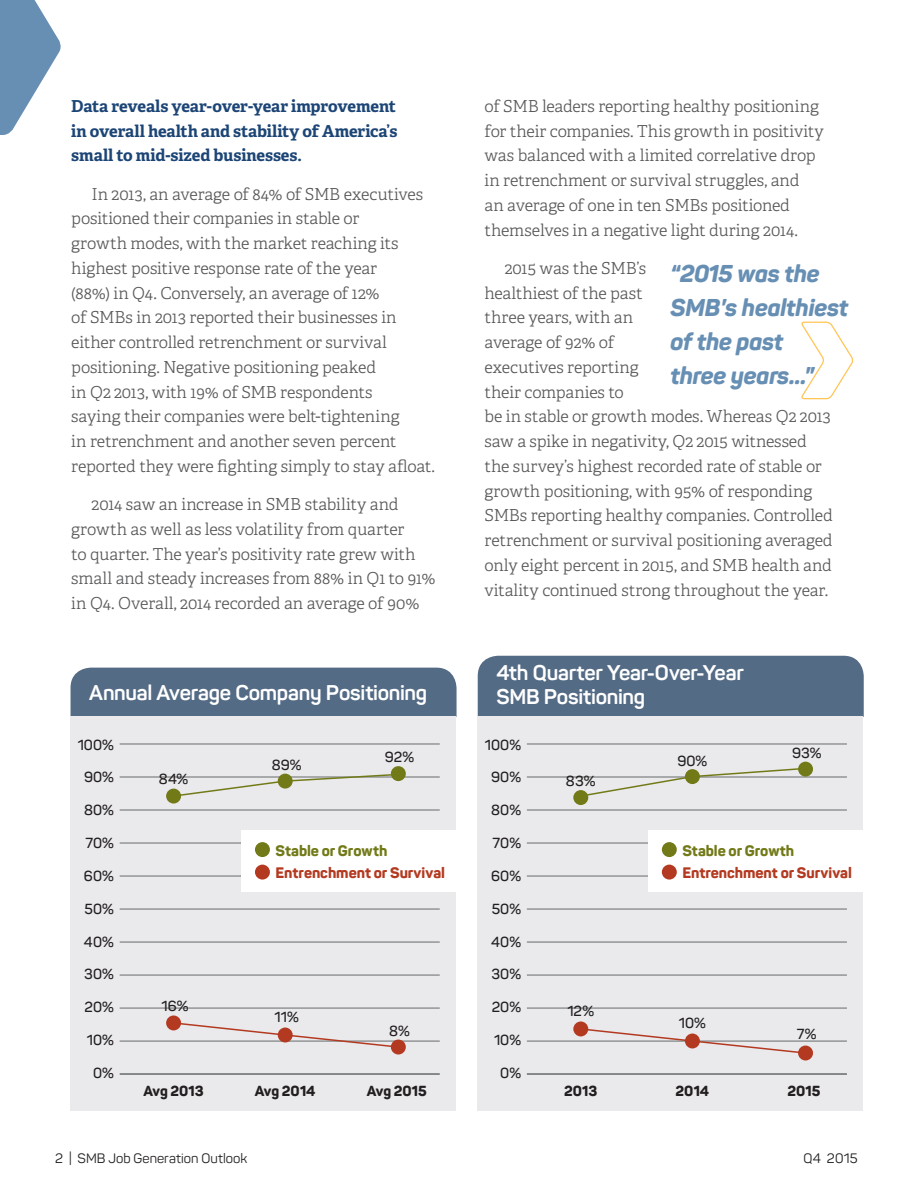
<style>
.page{position:relative;width:918px;height:1188px;background:#fff}
.page>*{position:absolute;margin:0;border:0;box-sizing:border-box;transform-origin:0 0}
.t1{font:italic 800 24px/33.9px "Panton";letter-spacing:-.01em;color:#678fb4}
.t2{font:700 21px/24px "Panton";letter-spacing:-.015em;color:#fff}
.t3{font:300 16.5px/24.8px "Adelle";letter-spacing:-.005em;color:#57585a}
.t4{font:700 16.5px/24.8px "Adelle";letter-spacing:-.01em;color:#1c4576;text-align:justify}
.t5{font:800 15px "Panton";letter-spacing:-.005em;color:#b33a20}
.t6{font:800 15px "Panton";letter-spacing:-.005em;color:#727a18}
.t7{font:600 14.4px "Panton";color:#231f20}
.t8{font:800 14.4px "Panton";color:#231f20}
.t9{font:13.5px "Panton";color:#231f20}
</style>
<div class="page">
<svg style="left:0;top:0;width:61px;height:135px"></svg>
<svg style="left:801px;top:321px;width:53px;height:79px"></svg>
<div style="left:71px;top:668px;width:386px;height:49px;background:#546b85"></div>
<div style="left:478px;top:656px;width:386px;height:61px;background:#546b85"></div>
<div style="left:71px;top:717px;width:385px;height:394px;background:#eaeaec"></div>
<div style="left:478px;top:717px;width:385px;height:394px;background:#eaeaec"></div>
<hr style="left:120px;top:744px;width:320px;height:1px;background:#676a6a">
<hr style="left:120px;top:777px;width:320px;height:1px;background:#676a6a">
<hr style="left:120px;top:810px;width:320px;height:1px;background:#676a6a">
<hr style="left:120px;top:843px;width:320px;height:1px;background:#676a6a">
<hr style="left:120px;top:876px;width:320px;height:1px;background:#676a6a">
<hr style="left:120px;top:909px;width:320px;height:1px;background:#676a6a">
<hr style="left:120px;top:942px;width:320px;height:1px;background:#676a6a">
<hr style="left:120px;top:975px;width:320px;height:1px;background:#676a6a">
<hr style="left:120px;top:1008px;width:320px;height:1px;background:#676a6a">
<hr style="left:120px;top:1041px;width:320px;height:1px;background:#676a6a">
<hr style="left:120px;top:1073px;width:320px;height:2px;background:#676a6a">
<hr style="left:527px;top:744px;width:320px;height:1px;background:#676a6a">
<hr style="left:527px;top:777px;width:320px;height:1px;background:#676a6a">
<hr style="left:527px;top:810px;width:320px;height:1px;background:#676a6a">
<hr style="left:527px;top:843px;width:320px;height:1px;background:#676a6a">
<hr style="left:527px;top:876px;width:320px;height:1px;background:#676a6a">
<hr style="left:527px;top:909px;width:320px;height:1px;background:#676a6a">
<hr style="left:527px;top:942px;width:320px;height:1px;background:#676a6a">
<hr style="left:527px;top:975px;width:320px;height:1px;background:#676a6a">
<hr style="left:527px;top:1008px;width:320px;height:1px;background:#676a6a">
<hr style="left:527px;top:1041px;width:320px;height:1px;background:#676a6a">
<hr style="left:527px;top:1073px;width:320px;height:2px;background:#676a6a">
<svg style="left:172px;top:773px;width:227px;height:23px"></svg>
<svg style="left:579px;top:768px;width:228px;height:30px"></svg>
<svg style="left:172px;top:1023px;width:228px;height:25px"></svg>
<svg style="left:579px;top:1027px;width:228px;height:26px"></svg>
<div style="left:278px;top:774px;width:15px;height:15px;background:#727a18;border-radius:50%"></div>
<div style="left:685px;top:769px;width:15px;height:15px;background:#727a18;border-radius:50%"></div>
<div style="left:278px;top:1028px;width:15px;height:14px;background:#b33a20;border-radius:50%"></div>
<div style="left:685px;top:1034px;width:15px;height:14px;background:#b33a20;border-radius:50%"></div>
<div style="left:391px;top:766px;width:15px;height:15px;background:#727a18;border-radius:50%"></div>
<div style="left:798px;top:762px;width:15px;height:15px;background:#727a18;border-radius:50%"></div>
<div style="left:391px;top:1040px;width:15px;height:15px;background:#b33a20;border-radius:50%"></div>
<div style="left:798px;top:1046px;width:15px;height:15px;background:#b33a20;border-radius:50%"></div>
<div style="left:166px;top:789px;width:15px;height:15px;background:#727a18;border-radius:50%"></div>
<div style="left:573px;top:790px;width:15px;height:15px;background:#727a18;border-radius:50%"></div>
<div style="left:166px;top:1015px;width:15px;height:15px;background:#b33a20;border-radius:50%"></div>
<div style="left:573px;top:1021px;width:15px;height:15px;background:#b33a20;border-radius:50%"></div>
<div style="left:241px;top:830px;width:215px;height:61px;background:#fff"></div>
<div style="left:255px;top:842px;width:15px;height:15px;background:#727a18;border-radius:50%"></div>
<div style="left:255px;top:865px;width:15px;height:15px;background:#b33a20;border-radius:50%"></div>
<div style="left:648px;top:830px;width:215px;height:61px;background:#fff"></div>
<div style="left:662px;top:842px;width:15px;height:15px;background:#727a18;border-radius:50%"></div>
<div style="left:662px;top:865px;width:15px;height:15px;background:#b33a20;border-radius:50%"></div>
<p class="t4" style="left:71px;top:94px;width:328px">Data reveals year-over-year improvement in overall health and stability of America’s small to mid-sized businesses.</p>
<p class="t3" style="left:71px;top:182px;width:365px;text-indent:20px">In 2013, an average of 84% of SMB executives positioned their companies in stable or<br>growth modes, with the market reaching its highest positive response rate of the year<br>(88%) in Q4. Conversely, an average of 12%<br>of SMBs in 2013 reported their businesses in either controlled retrenchment or survival positioning. Negative positioning peaked<br>in Q2 2013, with 19% of SMB respondents<br>saying their companies were belt-tightening<br>in retrenchment and another seven percent reported they were fighting simply to stay afloat.</p>
<p class="t3" style="left:71px;top:492px;width:366px;text-indent:20px">2014 saw an increase in SMB stability and growth as well as less volatility from quarter<br>to quarter. The year’s positivity rate grew with small and steady increases from 88% in Q1 to 91% in Q4. Overall, 2014 recorded an average of 90%</p>
<p class="t2" style="left:89px;top:681px;width:340px">Annual Average Company Positioning</p>
<p class="t3" style="left:485px;top:94px;width:341px">of SMB leaders reporting healthy positioning for their companies. This growth in positivity was balanced with a limited correlative drop in retrenchment or survival struggles, and<br>an average of one in ten SMBs positioned themselves in a negative light during 2014.</p>
<p class="t3" style="left:485px;top:256px;width:350px;text-indent:20px">2015 was the SMB’s<br>healthiest of the past<br>three years, with an<br>average of 92% of<br>executives reporting<br>their companies to<br>be in stable or growth modes. Whereas Q2 2013 saw a spike in negativity, Q2 2015 witnessed the survey’s highest recorded rate of stable or growth positioning, with 95% of responding SMBs reporting healthy companies. Controlled retrenchment or survival positioning averaged only eight percent in 2015, and SMB health and vitality continued strong throughout the year.</p>
<p class="t1" style="left:670px;top:257px;width:179px">“2015 was the<br>SMB’s healthiest of the past<br>three years...”</p>
<p class="t2" style="left:496px;top:660px;width:249px">4th Quarter Year-Over-Year<br>SMB Positioning</p>
<p class="t7" style="left:78px;top:736px;width:38px">100%</p>
<p class="t7" style="left:84px;top:769px;width:31px">90%</p>
<p class="t7" style="left:84px;top:801px;width:31px">80%</p>
<p class="t7" style="left:85px;top:834px;width:30px">70%</p>
<p class="t7" style="left:84px;top:867px;width:32px">60%</p>
<p class="t7" style="left:84px;top:900px;width:31px">50%</p>
<p class="t7" style="left:84px;top:933px;width:32px">40%</p>
<p class="t7" style="left:84px;top:965px;width:31px">30%</p>
<p class="t7" style="left:84px;top:998px;width:31px">20%</p>
<p class="t7" style="left:87px;top:1031px;width:29px">10%</p>
<p class="t7" style="left:93px;top:1064px;width:22px">0%</p>
<p class="t7" style="left:485px;top:736px;width:38px">100%</p>
<p class="t7" style="left:491px;top:768px;width:31px">90%</p>
<p class="t7" style="left:491px;top:801px;width:31px">80%</p>
<p class="t7" style="left:493px;top:834px;width:30px">70%</p>
<p class="t7" style="left:491px;top:867px;width:32px">60%</p>
<p class="t7" style="left:492px;top:900px;width:31px">50%</p>
<p class="t7" style="left:491px;top:933px;width:32px">40%</p>
<p class="t7" style="left:492px;top:965px;width:31px">30%</p>
<p class="t7" style="left:492px;top:998px;width:31px">20%</p>
<p class="t7" style="left:494px;top:1031px;width:29px">10%</p>
<p class="t7" style="left:500px;top:1064px;width:22px">0%</p>
<p class="t7" style="left:385px;top:748px;width:31px">92%</p>
<p class="t7" style="left:792px;top:744px;width:31px">93%</p>
<p class="t7" style="left:272px;top:756px;width:31px">89%</p>
<p class="t7" style="left:677px;top:752px;width:31px">90%</p>
<p class="t7" style="left:159px;top:770px;width:31px">84%</p>
<p class="t7" style="left:566px;top:772px;width:31px">83%</p>
<p class="t6" style="left:276px;top:841px;width:113px">Stable or Growth</p>
<p class="t5" style="left:276px;top:863px;width:171px">Entrenchment or Survival</p>
<p class="t6" style="left:682px;top:841px;width:113px">Stable or Growth</p>
<p class="t5" style="left:682px;top:863px;width:171px">Entrenchment or Survival</p>
<p class="t7" style="left:162px;top:997px;width:29px">16%</p>
<p class="t7" style="left:567px;top:1002px;width:28px">12%</p>
<p class="t7" style="left:275px;top:1008px;width:26px">11%</p>
<p class="t7" style="left:679px;top:1014px;width:29px">10%</p>
<p class="t7" style="left:389px;top:1022px;width:22px">8%</p>
<p class="t7" style="left:797px;top:1025px;width:21px">7%</p>
<p class="t8" style="left:143px;top:1082px;width:62px">Avg 2013</p>
<p class="t8" style="left:255px;top:1082px;width:62px">Avg 2014</p>
<p class="t8" style="left:367px;top:1082px;width:62px">Avg 2015</p>
<p class="t8" style="left:564px;top:1082px;width:35px">2013</p>
<p class="t8" style="left:676px;top:1082px;width:35px">2014</p>
<p class="t8" style="left:788px;top:1082px;width:35px">2015</p>
<p class="t9" style="left:55px;top:1150px;width:194px">2 | SMB Job Generation Outlook</p>
<p class="t9" style="left:803px;top:1150px;width:56px">Q4 2015</p>
</div>
